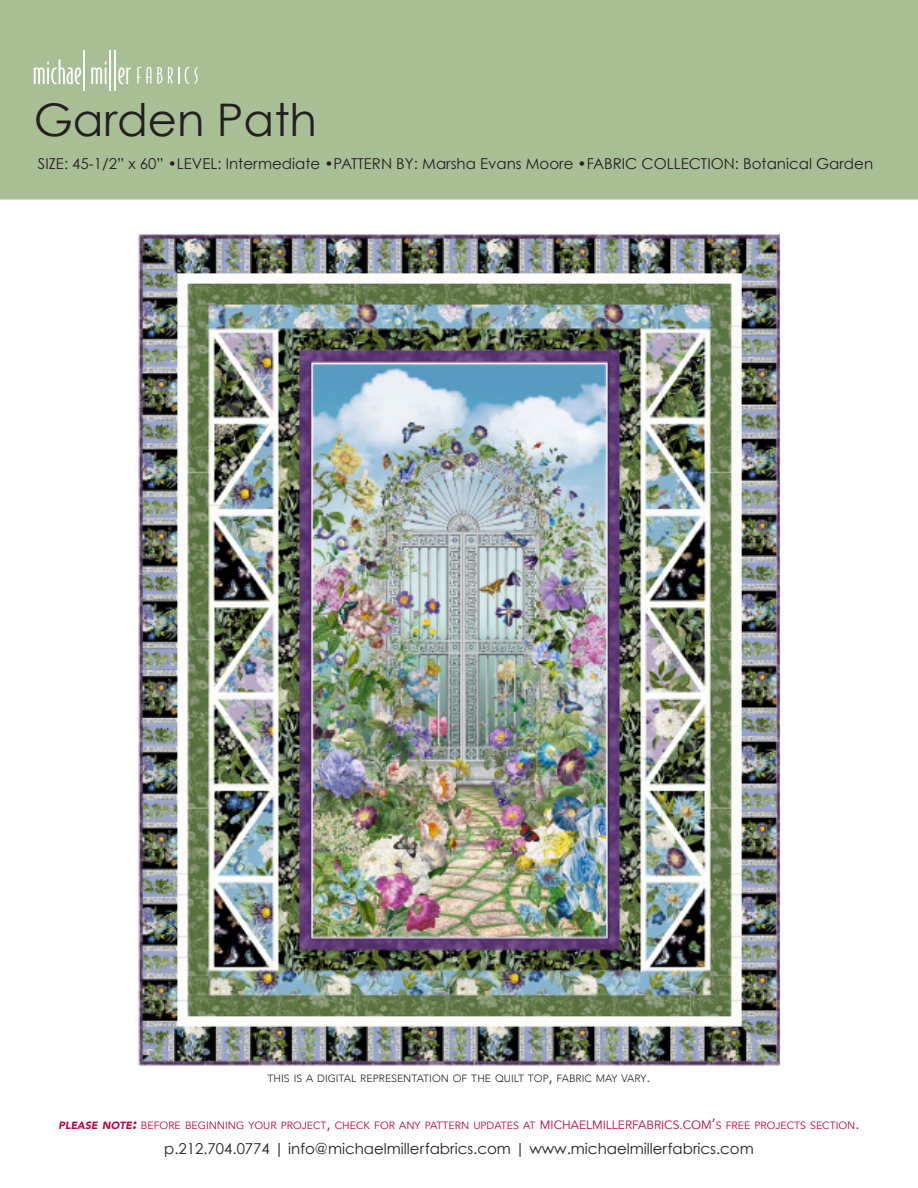
<style>
.page{position:relative;width:918px;height:1188px;background:#fff}
.page>*{position:absolute;margin:0;border:0;box-sizing:border-box;transform-origin:0 0}
.t1{font:45px "Century Gothic";color:#231f20}
.t2{font:15px "Century Gothic";color:#231f20}
.t3{font:12px "Avenir";color:#ba0743}
.t4{font:10.5px "Avenir";color:#ba0743}
.t5{font:300 10.5px "Avenir";color:#231f20}
.s1{font-size:15px}
.s2{font-weight:900;font-style:italic}
.s3{font-weight:900;font-style:italic;font-size:15px}
.s4{font-size:12px}
</style>
<div class="page">
<img style="left:139px;top:235px;width:640px;height:831px">
<div style="left:0;top:0;width:918px;height:199px;background:#a8bf96"></div>
<svg style="left:34px;top:59px;width:47px;height:25px"></svg>
<hr style="left:83px;top:50px;width:2px;height:41px;background:#fff">
<svg style="left:91px;top:61px;width:16px;height:23px"></svg>
<hr style="left:109px;top:50px;width:2px;height:41px;background:#fff">
<hr style="left:114px;top:50px;width:2px;height:41px;background:#fff">
<svg style="left:118px;top:67px;width:13px;height:17px"></svg>
<svg style="left:137px;top:67px;width:14px;height:17px"></svg>
<svg style="left:157px;top:67px;width:22px;height:17px"></svg>
<svg style="left:185px;top:67px;width:13px;height:17px"></svg>
<p class="t1" style="left:34px;top:93px;width:285px">Garden Path</p>
<p class="t2" style="left:38px;top:155px;width:837px">SIZE: 45-1/2” x 60” •LEVEL: Intermediate •PATTERN BY: Marsha Evans Moore •FABRIC COLLECTION: Botanical Garden</p>
<p class="t5" style="left:268px;top:1072px;width:384px">THIS IS A DIGITAL REPRESENTATION OF THE QUILT TOP<span class="s1">,</span> FABRIC MAY VARY<span class="s1">.</span></p>
<p class="t4" style="left:58px;top:1119px;width:500px"><span class="s2">PLEASE NOTE</span><span class="s3">:</span> BEFORE BEGINNING YOUR PROJECT<span class="s1">,</span> CHECK FOR ANY PATTERN UPDATES AT <span class="s4">MICHAE</span></p>
<p class="t3" style="left:586px;top:1117px;width:40px">LMI LLERFABRICS</p>
<p class="t4" style="left:679px;top:1119px;width:182px"><span class="s4">.COM</span><span class="s1">’</span>S FREE PROJECTS SECTION<span class="s1">.</span></p>
<p class="t2" style="left:164px;top:1140px;width:591px">p.212.704.0774 | info@michaelmillerfabrics.com | www.michaelmillerfabrics.com</p>
</div>
